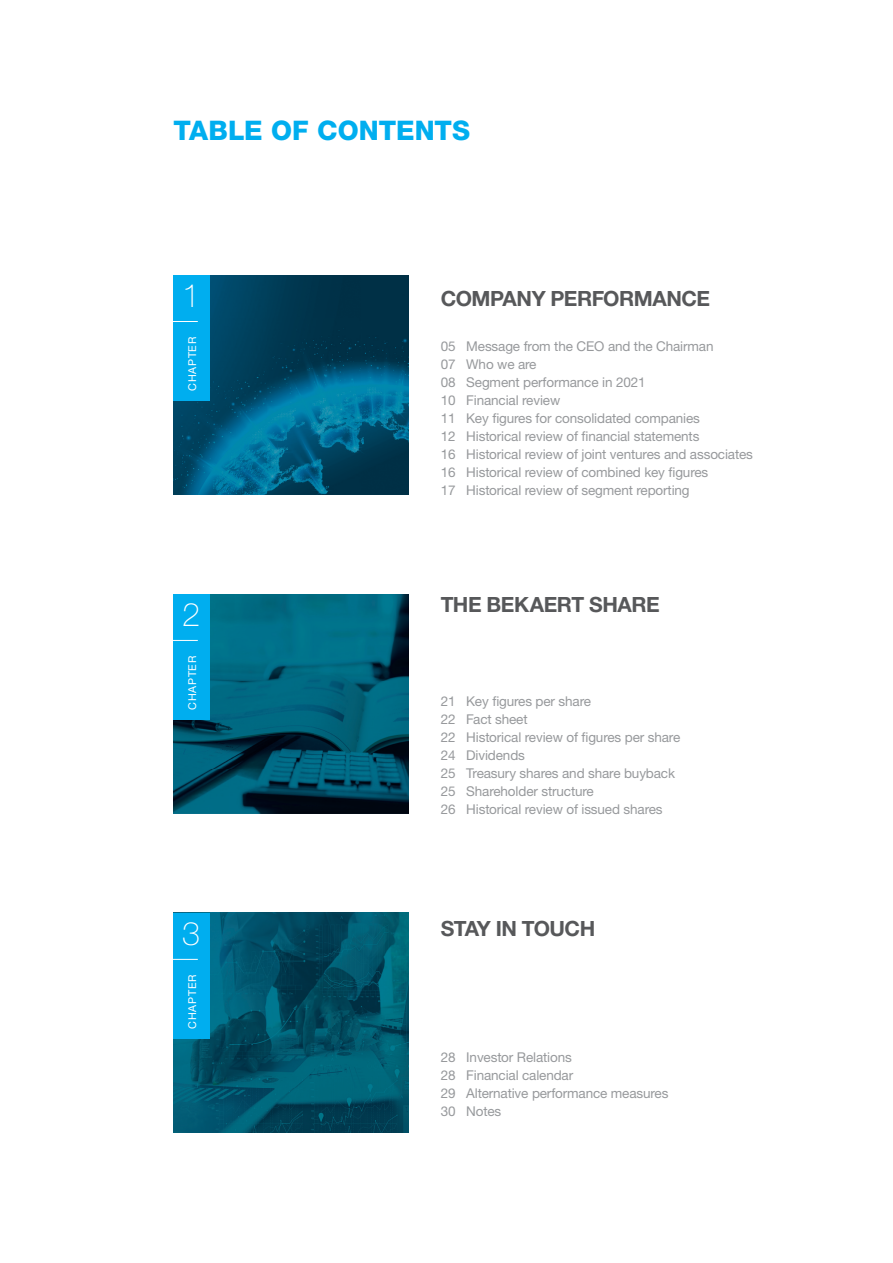
<style>
.page{position:relative;width:893px;height:1263px;background:#fff}
.page>*{position:absolute;margin:0;border:0;box-sizing:border-box;transform-origin:0 0}
.t1{font:100 32.4px "Helvetica Neue LTW1 G";color:#fff}
.t2{font:800 27px "Helvetica Neue LTW1 G";color:#00aeef}
.t3{font:700 21px "Helvetica Neue LTW1 G";letter-spacing:-.025em;color:#57585a}
.t4{font:13.5px/18px "Helvetica Neue LTW1 G";letter-spacing:-.01em;color:#97999c}
.t5{font:10.8px "Helvetica Neue LTW1 G";letter-spacing:.06em;color:#fff}
</style>
<div class="page">
<svg style="left:174px;top:275px;width:234px;height:220px;background:#004e6d"></svg>
<img style="left:174px;top:594px;width:234px;height:220px">
<img style="left:174px;top:913px;width:234px;height:219px">
<div style="left:174px;top:275px;width:36px;height:125px;background:#00aeef"></div>
<div style="left:174px;top:594px;width:36px;height:125px;background:#00aeef"></div>
<div style="left:174px;top:913px;width:36px;height:125px;background:#00aeef"></div>
<hr style="left:158px;top:321px;width:40px;height:1px;background:#fff">
<hr style="left:158px;top:640px;width:40px;height:1px;background:#fff">
<hr style="left:158px;top:959px;width:40px;height:1px;background:#fff">
<h2 class="t2" style="left:174px;top:115px;width:298px">TABLE OF CONTENTS</h2>
<h1 class="t1" style="left:182px;top:276px;width:20px">1</h1>
<p class="t5" style="left:186px;top:391px;width:55px;rotate:-90deg">CHAPTER</p>
<h1 class="t1" style="left:182px;top:595px;width:20px">2</h1>
<p class="t5" style="left:186px;top:709px;width:55px;rotate:-90deg">CHAPTER</p>
<h1 class="t1" style="left:182px;top:914px;width:20px">3</h1>
<p class="t5" style="left:186px;top:1028px;width:55px;rotate:-90deg">CHAPTER</p>
<h3 class="t3" style="left:441px;top:286px;width:271px">COMPANY PERFORMANCE</h3>
<p class="t4" style="left:441px;top:337px;width:314px">05 Message from the CEO and the Chairman<br>07 Who we are<br>08 Segment performance in 2021<br>10 Financial review<br>11 Key figures for consolidated companies<br>12 Historical review of financial statements<br>16 Historical review of joint ventures and associates 16 Historical review of combined key figures<br>17 Historical review of segment reporting</p>
<h3 class="t3" style="left:441px;top:592px;width:221px">THE BEKAERT SHARE</h3>
<p class="t4" style="left:441px;top:692px;width:241px">21 Key figures per share<br>22 Fact sheet<br>22 Historical review of figures per share<br>24 Dividends<br>25 Treasury shares and share buyback<br>25 Shareholder structure<br>26 Historical review of issued shares</p>
<h3 class="t3" style="left:441px;top:916px;width:156px">STAY IN TOUCH</h3>
<p class="t4" style="left:441px;top:1048px;width:229px">28 Investor Relations<br>28 Financial calendar<br>29 Alternative performance measures<br>30 Notes</p>
</div>
